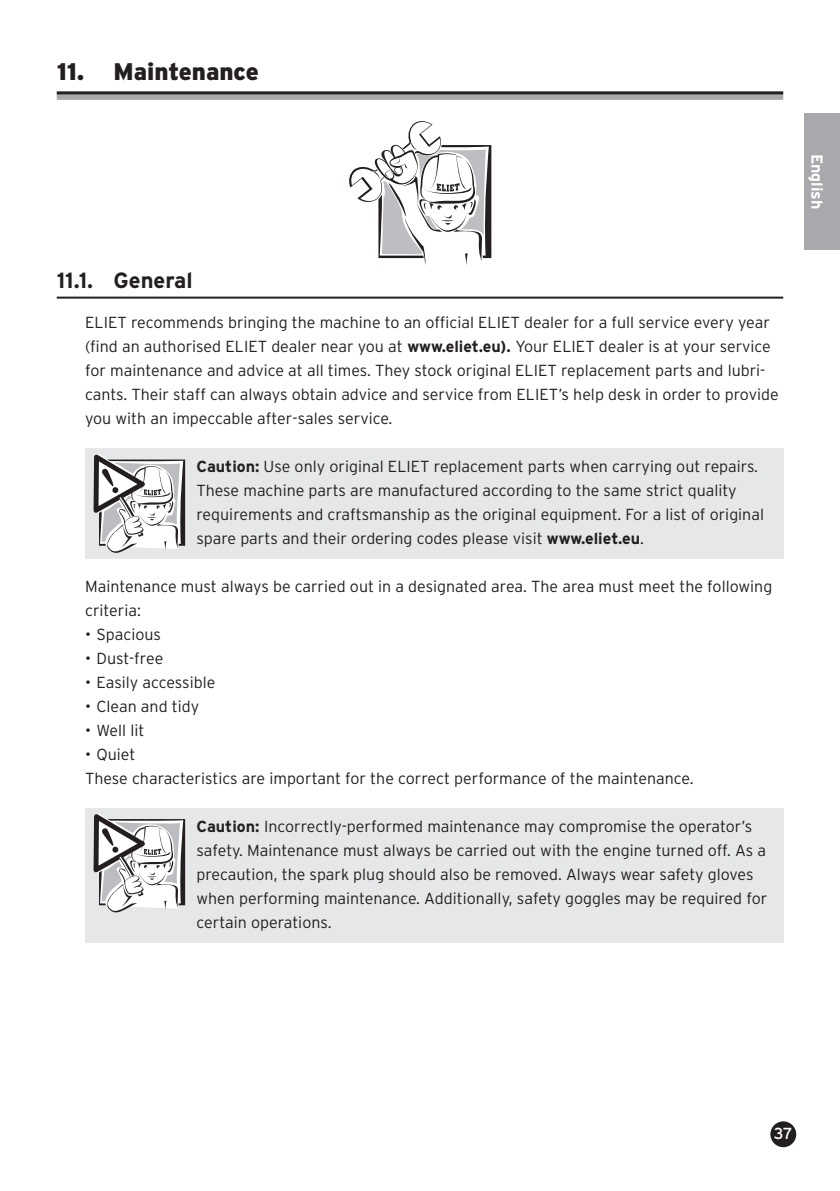
<style>
.page{position:relative;width:840px;height:1191px;background:#fff}
.page>*{position:absolute;margin:0;border:0;box-sizing:border-box;transform-origin:0 0}
.t1{font:900 24px "Interstate";color:#231f20}
.t2{font:700 22px "Interstate";color:#231f20}
.t3{font:300 16px/24px "Interstate";color:#231f20}
.t4{font:700 16px "Interstate";color:#fff}
.t5{font:16px "Interstate";color:#fff}
.s1{font-weight:700}
</style>
<div class="page">
<div style="left:771px;top:1122px;width:23px;height:24px;background:#231f20;border-radius:50%"></div>
<div style="left:770px;top:1121px;width:25px;height:26px;border:2px solid #231f20;border-radius:50%"></div>
<div style="left:803px;top:113px;width:36px;height:136px;background:#a8a9ad"></div>
<div style="left:57px;top:94px;width:725px;height:6px;background:#a8a9ad"></div>
<hr style="left:57px;top:91px;width:725px;height:3px;background:#231f20">
<hr style="left:57px;top:297px;width:725px;height:2px;background:#231f20">
<div style="left:85px;top:448px;width:697px;height:111px;background:#e6e7e9"></div>
<div style="left:85px;top:808px;width:697px;height:135px;background:#e6e7e9"></div>
<svg style="left:349px;top:121px;width:142px;height:144px"></svg>
<svg style="left:93px;top:454px;width:92px;height:99px"></svg>
<svg style="left:93px;top:813px;width:92px;height:99px"></svg>
<h1 class="t1" style="left:57px;top:57px;width:203px">11. Maintenance</h1>
<h2 class="t2" style="left:57px;top:267px;width:137px">11.1. General</h2>
<p class="t3" style="left:85px;top:310px;width:694px">ELIET recommends bringing the machine to an official ELIET dealer for a full service every year (find an authorised ELIET dealer near you at <span class="s1">www.eliet.eu).</span> Your ELIET dealer is at your service for maintenance and advice at all times. They stock original ELIET replacement parts and lubri&shy;cants. Their staff can always obtain advice and service from ELIET’s help desk in order to provide you with an impeccable after-sales service.</p>
<p class="t3" style="left:196px;top:454px;width:568px"><span class="s1">Caution:</span> Use only original ELIET replacement parts when carrying out repairs.<br>These machine parts are manufactured according to the same strict quality requirements and craftsmanship as the original equipment. For a list of original spare parts and their ordering codes please visit <span class="s1">www.eliet.eu</span>.</p>
<p class="t3" style="left:85px;top:574px;width:688px">Maintenance must always be carried out in a designated area. The area must meet the following criteria:</p>
<p class="t3" style="left:85px;top:622px;width:77px">• Spacious</p>
<p class="t3" style="left:85px;top:646px;width:80px">• Dust-free</p>
<p class="t3" style="left:85px;top:670px;width:132px">• Easily accessible</p>
<p class="t3" style="left:85px;top:694px;width:115px">• Clean and tidy</p>
<p class="t3" style="left:85px;top:718px;width:61px">• Well lit</p>
<p class="t3" style="left:85px;top:742px;width:609px">• Quiet<br>These characteristics are important for the correct performance of the maintenance.</p>
<p class="t3" style="left:196px;top:814px;width:572px"><span class="s1">Caution:</span> Incorrectly-performed maintenance may compromise the operator’s safety. Maintenance must always be carried out with the engine turned off. As a precaution, the spark plug should also be removed. Always wear safety gloves when performing maintenance. Additionally, safety goggles may be required for certain operations.</p>
<p class="t4" style="left:826px;top:154px;width:57px;rotate:90deg">English</p>
<p class="t5" style="left:773px;top:1124px;width:20px">37</p>
</div>
